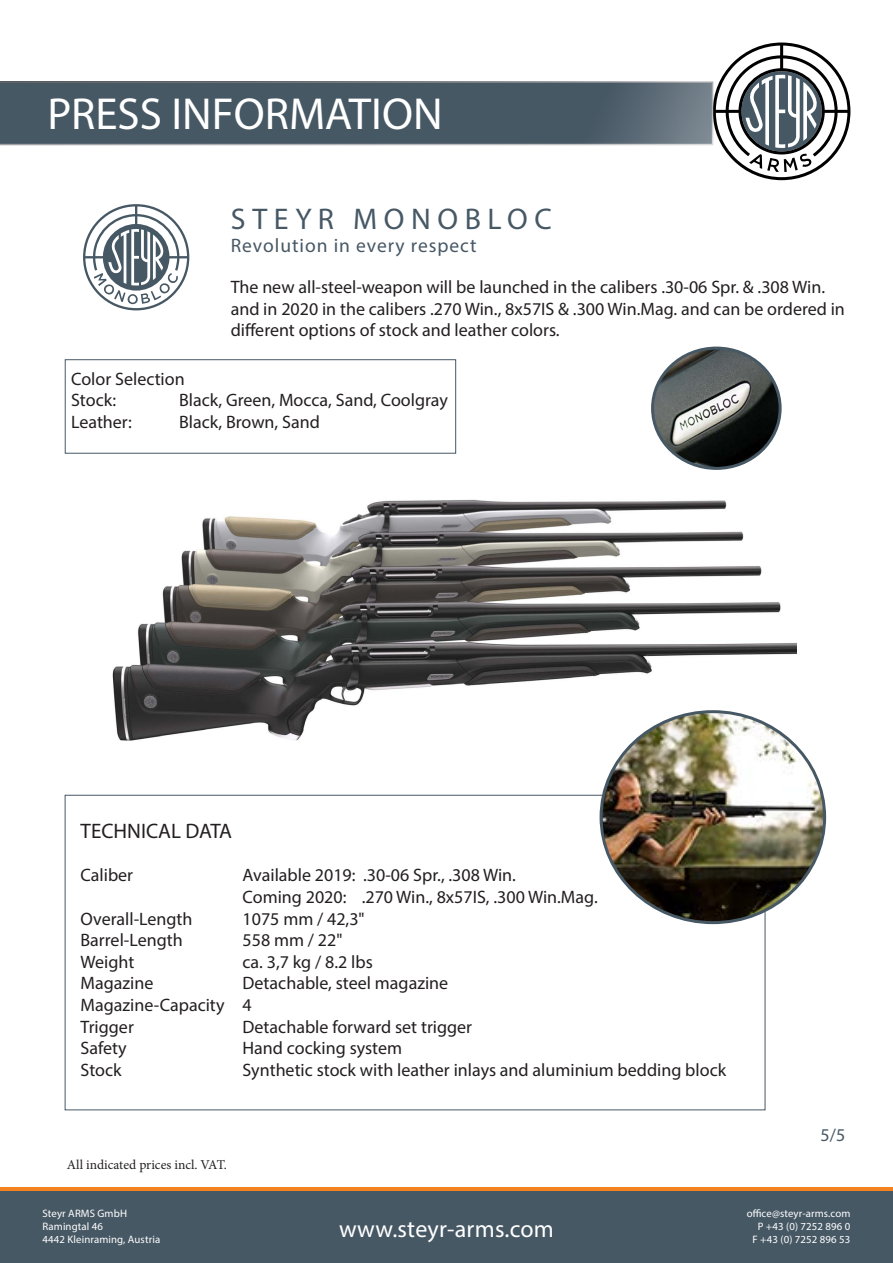
<style>
.page{position:relative;width:893px;height:1263px;background:#fff}
.page>*{position:absolute;margin:0;border:0;box-sizing:border-box;transform-origin:0 0}
.t1{font:45px "Myriad Pro";color:#fff}
.t2{font:33px "Myriad Pro";letter-spacing:.04em;color:#fff}
.t3{font:30px "Myriad Pro";letter-spacing:.22em;color:#475865}
.t4{font:24px "Myriad Pro";letter-spacing:.01em;color:#fff}
.t5{font:21px "Myriad Pro";color:#231f20}
.t6{font:19.5px "Myriad Pro";letter-spacing:.05em;color:#475865}
.t7{font:18px/21.6px "Myriad Pro";color:#231f20}
.t8{font:18px "Myriad Pro";color:#475865}
.t9{font:13.5px "Minion Pro";color:#231f20}
.t10{font:10.8px/12.9px "Myriad Pro";letter-spacing:.01em;color:#fff}
</style>
<div class="page">
<div style="left:0;top:1191px;width:893px;height:72px;background:#475865"></div>
<hr style="left:0;top:1187px;width:893px;height:4px;background:#f58220">
<svg style="left:713px;top:43px;width:137px;height:137px"></svg>
<svg style="left:0;top:81px;width:713px;height:64px;background:#4e5e6a"></svg>
<img style="left:112px;top:468px;width:685px;height:273px">
<svg style="left:83px;top:204px;width:106px;height:106px"></svg>
<div style="left:65px;top:359px;width:391px;height:95px;border:1px solid #475865"></div>
<img style="left:653px;top:348px;width:127px;height:120px">
<div style="left:651px;top:347px;width:131px;height:123px;border:3px solid #475865;border-radius:50%"></div>
<img style="left:601px;top:712px;width:224px;height:211px">
<h2 class="t2" style="left:85px;top:93px;width:358px">HÄNDLERINFORMATION</h2>
<h1 class="t1" style="left:47px;top:86px;width:397px">PRESS INFORMATION</h1>
<p class="t3" style="left:231px;top:200px;width:322px">STEYR MONOBLOC</p>
<p class="t6" style="left:231px;top:234px;width:248px">Revolution in every respect</p>
<p class="t7" style="left:231px;top:276px;width:616px">The new all-steel-weapon will be launched in the calibers .30-06 Spr. &amp; .308 Win. and in 2020 in the calibers .270 Win., 8x57IS &amp; .300 Win.Mag. and can be ordered in different options of stock and leather colors.</p>
<p class="t7" style="left:71px;top:368px;width:115px">Color Selection</p>
<p class="t7" style="left:71px;top:389px;width:46px">Stock:</p>
<p class="t7" style="left:179px;top:389px;width:270px">Black, Green, Mocca, Sand, Coolgray</p>
<p class="t7" style="left:71px;top:411px;width:62px">Leather:</p>
<p class="t7" style="left:179px;top:411px;width:142px">Black, Brown, Sand</p>
<p class="t5" style="left:81px;top:818px;width:153px">TECHNICAL DATA</p>
<p class="t7" style="left:81px;top:864px;width:54px">Caliber</p>
<p class="t7" style="left:243px;top:864px;width:275px">Available 2019: .30-06 Spr., .308 Win.</p>
<p class="t7" style="left:243px;top:886px;width:357px">Coming 2020: .270 Win., 8x57IS, .300 Win.Mag.</p>
<p class="t7" style="left:81px;top:907px;width:113px">Overall-Length</p>
<p class="t7" style="left:243px;top:907px;width:124px">1075 mm / 42,3"</p>
<p class="t7" style="left:81px;top:929px;width:104px">Barrel-Length</p>
<p class="t7" style="left:243px;top:929px;width:101px">558 mm / 22"</p>
<p class="t7" style="left:81px;top:951px;width:55px">Weight</p>
<p class="t7" style="left:243px;top:951px;width:132px">ca. 3,7 kg / 8.2 lbs</p>
<p class="t7" style="left:81px;top:972px;width:74px">Magazine</p>
<p class="t7" style="left:243px;top:972px;width:207px">Detachable, steel magazine</p>
<p class="t7" style="left:81px;top:994px;width:173px">Magazine-Capacity 4</p>
<p class="t7" style="left:81px;top:1015px;width:55px">Trigger</p>
<p class="t7" style="left:243px;top:1015px;width:231px">Detachable forward set trigger</p>
<p class="t7" style="left:81px;top:1037px;width:48px">Safety</p>
<p class="t7" style="left:243px;top:1037px;width:161px">Hand cocking system</p>
<p class="t7" style="left:81px;top:1059px;width:43px">Stock</p>
<p class="t7" style="left:243px;top:1059px;width:485px">Synthetic stock with leather inlays and aluminium bedding block</p>
<p class="t9" style="left:67px;top:1155px;width:161px">All indicated prices incl. VAT.</p>
<p class="t8" style="left:821px;top:1124px;width:26px">5/5</p>
<p class="t10" style="left:43px;top:1207px;width:119px">Steyr ARMS GmbH<br>Ramingtal 46<br>4442 Kleinraming, Austria</p>
<p class="t10" style="left:747px;top:1207px;width:105px;text-align:right">office@steyr-arms.com<br>P +43 (0) 7252 896 0<br>F +43 (0) 7252 896 53</p>
<h3 class="t4" style="left:339px;top:1214px;width:216px">www.steyr-arms.com</h3>
</div>
